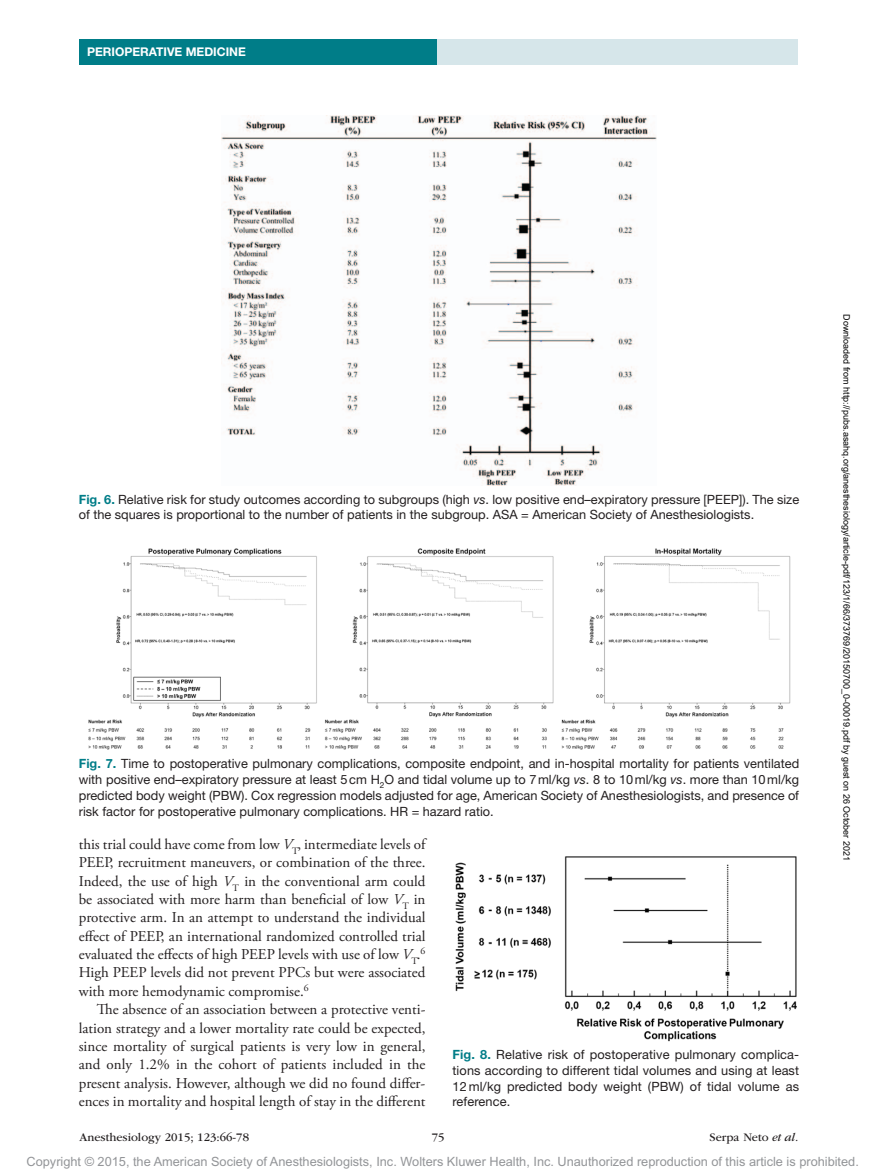
<style>
.page{position:relative;width:878px;height:1175px;background:#fff}
.page>*{position:absolute;margin:0;border:0;box-sizing:border-box;transform-origin:0 0}
.t1{font:15px/18.3px "Adobe Garamond Pro";color:#231f20;text-align:justify}
.t2{font:12.75px/15.8px "Helvetica Neue LT Std";color:#231f20;text-align:justify}
.t3{font:12.75px "Arial MT Std";color:#939598}
.t4{font:12px "ITC Garamond Std";color:#231f20}
.t5{font:700 12px "Helvetica Neue LT Std";color:#fff}
.t6{font:9px "Arial";color:#000}
.s1{font-weight:700;color:#007d88}
.s2{font-style:italic}
</style>
<div class="page">
<div style="left:432px;top:39px;width:365px;height:26px;background:#d6e6ea"></div>
<div style="left:79px;top:39px;width:357px;height:25px;background:#007d88"></div>
<img style="left:222px;top:116px;width:434px;height:369px">
<img style="left:88px;top:548px;width:702px;height:202px">
<img style="left:455px;top:856px;width:342px;height:185px">
<p class="t5" style="left:87px;top:44px;width:160px">PERIOPERATIVE MEDICINE</p>
<p class="t2" style="left:79px;top:491px;width:722px"><span class="s1">Fig. 6.</span> Relative risk for study outcomes according to subgroups (high <span class="s2">vs</span>. low positive end–expiratory pressure [PEEP]). The size of the squares is proportional to the number of patients in the subgroup. ASA = American Society of Anesthesiologists.</p>
<p class="t2" style="left:79px;top:755px;width:722px"><span class="s1">Fig. 7.</span> Time to postoperative pulmonary complications, composite endpoint, and in-hospital mortality for patients ventilated with positive end–expiratory pressure at least 5cm H<sub>2</sub>O and tidal volume up to 7ml/kg <span class="s2">vs</span>. 8 to 10ml/kg <span class="s2">vs</span>. more than 10ml/kg predicted body weight (PBW). Cox regression models adjusted for age, American Society of Anesthesiologists, and presence of risk factor for postoperative pulmonary complications. HR = hazard ratio.</p>
<p class="t1" style="left:79px;top:835px;width:348px">this trial could have come from low <span class="s2">V</span><sub>T</sub>, intermediate levels of PEEP, recruitment maneuvers, or combination of the three.<br>Indeed, the use of high <span class="s2">V</span><sub>T</sub> in the conventional arm could be associated with more harm than beneficial of low <span class="s2">V</span><sub>T</sub> in protective arm. In an attempt to understand the individual effect of PEEP, an international randomized controlled trial evaluated the effects of high PEEP levels with use of low <span class="s2">V</span><sub>T</sub>.<sup>6<br></sup>High PEEP levels did not prevent PPCs but were associated with more hemodynamic compromise.<sup>6</sup></p>
<p class="t1" style="left:79px;top:1000px;width:348px;text-indent:18px">The absence of an association between a protective venti&shy;lation strategy and a lower mortality rate could be expected, since mortality of surgical patients is very low in general, and only 1.2% in the cohort of patients included in the present analysis. However, although we did no found differ&shy;ences in mortality and hospital length of stay in the different</p>
<p class="t2" style="left:452px;top:1046px;width:348px"><span class="s1">Fig. 8.</span> Relative risk of postoperative pulmonary complica&shy;tions according to different tidal volumes and using at least 12 ml/kg predicted body weight (PBW) of tidal volume as reference.</p>
<p class="t4" style="left:80px;top:1130px;width:171px">Anesthesiology 2015; 123:66-78</p>
<p class="t4" style="left:432px;top:1130px;width:14px">75</p>
<p class="t4" style="left:709px;top:1130px;width:90px">Serpa Neto <span class="s2">et al.</span></p>
<p class="t6" style="left:850px;top:314px;width:548px;rotate:90deg">Downloaded from http://pubs.asahq.org/anesthesiology/article-pdf/123/1/66/373769/20150700_0-00019.pdf by guest on 26 October 2021</p>
<p class="t3" style="left:27px;top:1154px;width:833px">Copyright © 2015, the American Society of Anesthesiologists, Inc. Wolters Kluwer Health, Inc. Unauthorized reproduction of this article is prohibited.</p>
</div>
